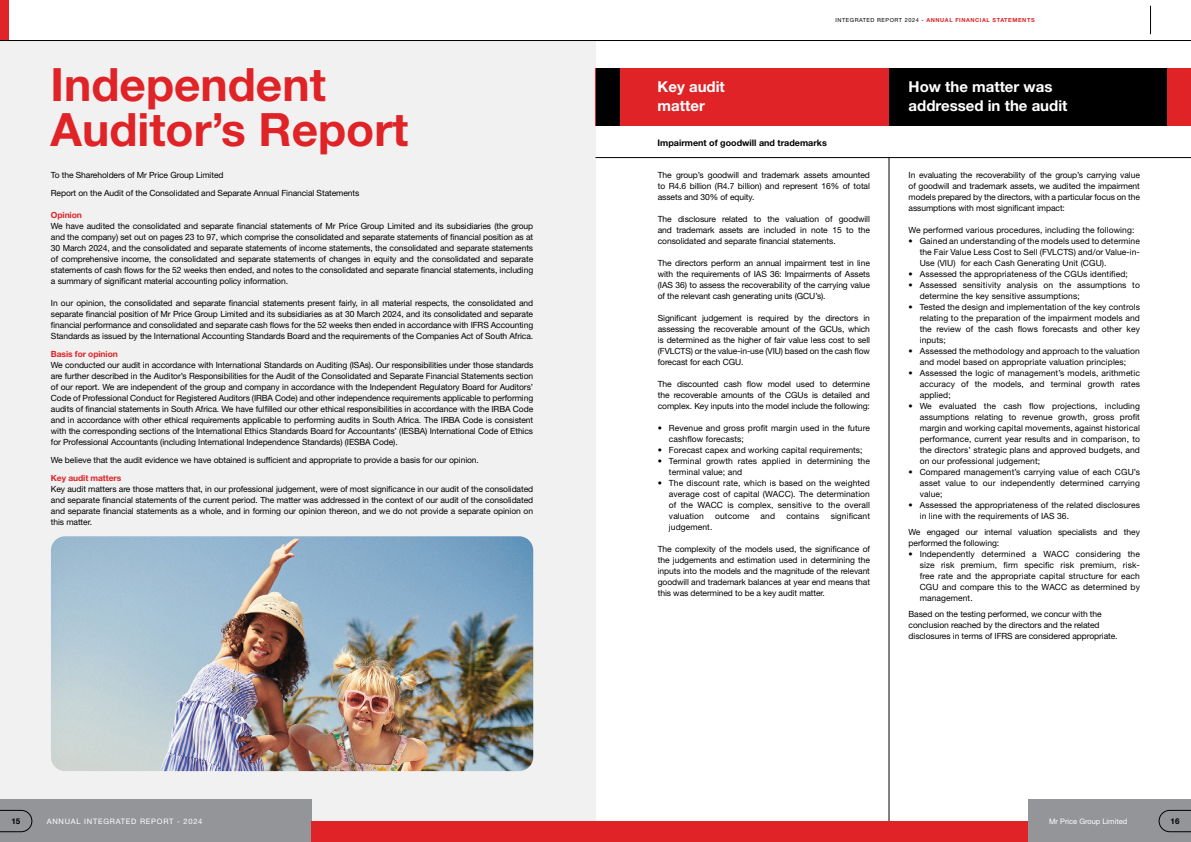
<style>
.page{position:relative;width:1191px;height:842px;background:#fff}
.page>*{position:absolute;margin:0;border:0;box-sizing:border-box;transform-origin:0 0}
.t1{font:700 46px/45px "Helvetica Neue LT Std";color:#df2326}
.t2{font:700 15px/19px "Helvetica Neue LT Std";color:#fff}
.t3{font:700 9px "Helvetica Neue LT Std";color:#000}
.t4{font:8.5px/11px "Helvetica Neue LT Std";letter-spacing:-.01em;color:#000;text-align:justify}
.t5{font:8.5px/11px "Helvetica Neue LT Std";letter-spacing:.01em;color:#000}
.t6{font:700 8.5px "Helvetica Neue LT Std";letter-spacing:-.01em;color:#df2326}
.t7{font:700 8px "Helvetica Neue LT Std";color:#000}
.t8{font:7.5px "Helvetica Neue LT Std";letter-spacing:.1em;color:#fff}
.t9{font:7.5px "Helvetica Neue LT Std";color:#fff}
.t10{font:700 5.6px "Helvetica Neue LT Std";letter-spacing:.1em;color:#df2326}
.s1{font-weight:400;color:#000}
</style>
<div class="page">
<div style="left:0;top:40px;width:595px;height:781px;background:#f1f1f2"></div>
<div style="left:0;top:799px;width:312px;height:43px;background:#939598"></div>
<img style="left:51px;top:536px;width:482px;height:235px">
<div style="left:595px;top:68px;width:304px;height:58px;background:#df2326"></div>
<div style="left:889px;top:68px;width:302px;height:58px;background:#000"></div>
<hr style="left:595px;top:157px;width:596px;height:1px;background:#000">
<div style="left:595px;top:68px;width:24px;height:58px;background:#000"></div>
<div style="left:1167px;top:68px;width:24px;height:58px;background:#df2326"></div>
<hr style="left:888px;top:157px;width:1px;height:685px;background:#000">
<div style="left:1028px;top:799px;width:163px;height:43px;background:#939598"></div>
<div style="left:312px;top:821px;width:716px;height:21px;background:#df2326"></div>
<svg style="left:0;top:810px;width:32px;height:22px"></svg>
<svg style="left:1158px;top:810px;width:33px;height:22px"></svg>
<svg style="left:0;top:5px;width:1191px;height:37px"></svg>
<div style="left:0;top:0;width:9px;height:40px;background:#df2326"></div>
<svg style="left:1150px;top:6px;width:1px;height:28px"></svg>
<h1 class="t1" style="left:51px;top:61px;width:359px">Independent<br>Auditor’s Report</h1>
<p class="t4" style="left:51px;top:166px;width:310px;line-height:18px">To the Shareholders of Mr Price Group Limited<br>Report on the Audit of the Consolidated and Separate Annual Financial Statements</p>
<p class="t6" style="left:51px;top:210px;width:32px">Opinion</p>
<p class="t4" style="left:51px;top:221px;width:484px">We have audited the consolidated and separate financial statements of Mr Price Group Limited and its subsidiaries (the group and the company) set out on pages 23 to 97, which comprise the consolidated and separate statements of financial position as at 30 March 2024, and the consolidated and separate statements of income statements, the consolidated and separate statements of comprehensive income, the consolidated and separate statements of changes in equity and the consolidated and separate statements of cash flows for the 52 weeks then ended, and notes to the consolidated and separate financial statements, including a summary of significant material accounting policy information.</p>
<p class="t4" style="left:51px;top:298px;width:484px">In our opinion, the consolidated and separate financial statements present fairly, in all material respects, the consolidated and separate financial position of Mr Price Group Limited and its subsidiaries as at 30 March 2024, and its consolidated and separate financial performance and consolidated and separate cash flows for the 52 weeks then ended in accordance with IFRS Accounting Standards as issued by the International Accounting Standards Board and the requirements of the Companies Act of South Africa.</p>
<p class="t6" style="left:51px;top:349px;width:68px">Basis for opinion</p>
<p class="t4" style="left:51px;top:360px;width:484px">We conducted our audit in accordance with International Standards on Auditing (ISAs). Our responsibilities under those standards are further described in the Auditor’s Responsibilities for the Audit of the Consolidated and Separate Financial Statements section of our report. We are independent of the group and company in accordance with the Independent Regulatory Board for Auditors’ Code of Professional Conduct for Registered Auditors (IRBA Code) and other independence requirements applicable to performing audits of financial statements in South Africa. We have fulfilled our other ethical responsibilities in accordance with the IRBA Code and in accordance with other ethical requirements applicable to performing audits in South Africa. The IRBA Code is consistent with the corresponding sections of the International Ethics Standards Board for Accountants’ (IESBA) International Code of Ethics for Professional Accountants (including International Independence Standards) (IESBA Code).</p>
<p class="t4" style="left:51px;top:455px;width:429px">We believe that the audit evidence we have obtained is sufficient and appropriate to provide a basis for our opinion.</p>
<p class="t6" style="left:51px;top:473px;width:72px">Key audit matters</p>
<p class="t4" style="left:51px;top:484px;width:484px">Key audit matters are those matters that, in our professional judgement, were of most significance in our audit of the consolidated and separate financial statements of the current period. The matter was addressed in the context of our audit of the consolidated and separate financial statements as a whole, and in forming our opinion thereon, and we do not provide a separate opinion on this matter.</p>
<p class="t10" style="left:835px;top:17px;width:201px"><span class="s1">INTEGRATED REPORT 2024 -</span> ANNUAL FINANCIAL STATEMENTS</p>
<h2 class="t2" style="left:657px;top:77px;width:69px">Key audit matter</h2>
<h2 class="t2" style="left:908px;top:77px;width:160px">How the matter was addressed in the audit</h2>
<p class="t3" style="left:657px;top:137px;width:171px">Impairment of goodwill and trademarks</p>
<p class="t4" style="left:658px;top:169px;width:214px">The group’s goodwill and trademark assets amounted to R4.6 billion (R4.7 billion) and represent 16% of total assets and 30% of equity.</p>
<p class="t4" style="left:658px;top:213px;width:214px">The disclosure related to the valuation of goodwill and trademark assets are included in note 15 to the consolidated and separate financial statements.</p>
<p class="t4" style="left:658px;top:257px;width:214px">The directors perform an annual impairment test in line with the requirements of IAS 36: Impairments of Assets (IAS 36) to assess the recoverability of the carrying value of the relevant cash generating units (GCU’s).</p>
<p class="t4" style="left:658px;top:312px;width:214px">Significant judgement is required by the directors in assessing the recoverable amount of the GCUs, which is determined as the higher of fair value less cost to sell (FVLCTS) or the value-in-use (VIU) based on the cash flow forecast for each CGU.</p>
<p class="t4" style="left:658px;top:378px;width:214px">The discounted cash flow model used to determine the recoverable amounts of the CGUs is detailed and complex. Key inputs into the model include the following:</p>
<p class="t5" style="left:669px;top:422px;width:202px;text-indent:-11px">• Revenue and gross profit margin used in the future cashflow forecasts;</p>
<p class="t5" style="left:658px;top:444px;width:206px">• Forecast capex and working capital requirements;</p>
<p class="t5" style="left:669px;top:455px;width:202px;text-indent:-11px">• Terminal growth rates applied in determining the terminal value; and</p>
<p class="t4" style="left:669px;top:477px;width:202px;text-indent:-11px">• The discount rate, which is based on the weighted average cost of capital (WACC). The determination of the WACC is complex, sensitive to the overall valuation</p>
<p class="t5" style="left:715px;top:510px;width:36px">outcome</p>
<p class="t4" style="left:760px;top:510px;width:16px">and</p>
<p class="t5" style="left:786px;top:510px;width:34px">contains</p>
<p class="t5" style="left:830px;top:510px;width:41px">significant</p>
<p class="t5" style="left:669px;top:521px;width:45px">judgement.</p>
<p class="t4" style="left:658px;top:543px;width:214px">The complexity of the models used, the significance of the judgements and estimation used in determining the inputs into the models and the magnitude of the relevant goodwill and trademark balances at year end means that this was determined to be a key audit matter.</p>
<p class="t4" style="left:908px;top:169px;width:233px">In evaluating the recoverability of the group’s carrying value of goodwill and trademark assets, we audited the impairment models prepared by the directors, with a particular focus on the assumptions with most significant impact:</p>
<p class="t5" style="left:908px;top:224px;width:227px">We performed various procedures, including the following:</p>
<p class="t4" style="left:919px;top:235px;width:222px;text-indent:-11px">• Gained an understanding of the models used to determine the Fair Value Less Cost to Sell (FVLCTS) and/or Value-in-Use (VIU) for each Cash Generating Unit (CGU).</p>
<p class="t5" style="left:908px;top:268px;width:221px">• Assessed the appropriateness of the CGUs identified;</p>
<p class="t5" style="left:919px;top:279px;width:222px;text-indent:-11px">• Assessed sensitivity analysis on the assumptions to determine the key sensitive assumptions;</p>
<p class="t4" style="left:919px;top:301px;width:222px;text-indent:-11px">• Tested the design and implementation of the key controls relating to the preparation of the impairment models and the review of the cash flows forecasts and other key inputs;</p>
<p class="t5" style="left:908px;top:345px;width:233px;text-align:center">• Assessed the methodology and approach to the valuation and model based on appropriate valuation principles;</p>
<p class="t4" style="left:919px;top:367px;width:222px;text-indent:-11px">• Assessed the logic of management’s models, arithmetic accuracy of the models, and terminal growth rates applied;</p>
<p class="t4" style="left:919px;top:400px;width:222px;text-indent:-11px">• We evaluated the cash flow projections, including assumptions relating to revenue growth, gross profit margin and working capital movements, against historical performance, current year results and in comparison, to the directors’ strategic plans and approved budgets, and on our professional judgement;</p>
<p class="t4" style="left:919px;top:466px;width:222px;text-indent:-11px">• Compared management’s carrying value of each CGU’s asset value to our independently determined carrying value;</p>
<p class="t5" style="left:919px;top:499px;width:222px;text-indent:-11px">• Assessed the appropriateness of the related disclosures in line with the requirements of IAS 36.</p>
<p class="t4" style="left:908px;top:526px;width:233px">We engaged our internal valuation specialists and they performed the following:</p>
<p class="t4" style="left:919px;top:548px;width:222px;text-indent:-11px">• Independently determined a WACC considering the size risk premium, firm specific risk premium, risk&shy;free rate and the appropriate capital structure for each CGU and compare this to the WACC as determined by management.</p>
<p class="t4" style="left:908px;top:608px;width:210px;text-align:left">Based on the testing performed, we concur with the conclusion reached by the directors and the related disclosures in terms of IFRS are considered appropriate.</p>
<p class="t7" style="left:11px;top:816px;width:10px">15</p>
<p class="t8" style="left:47px;top:816px;width:157px">ANNUAL INTEGRATED REPORT - 2024</p>
<p class="t9" style="left:1049px;top:816px;width:80px">Mr Price Group Limited</p>
<p class="t7" style="left:1170px;top:816px;width:10px">16</p>
</div>
